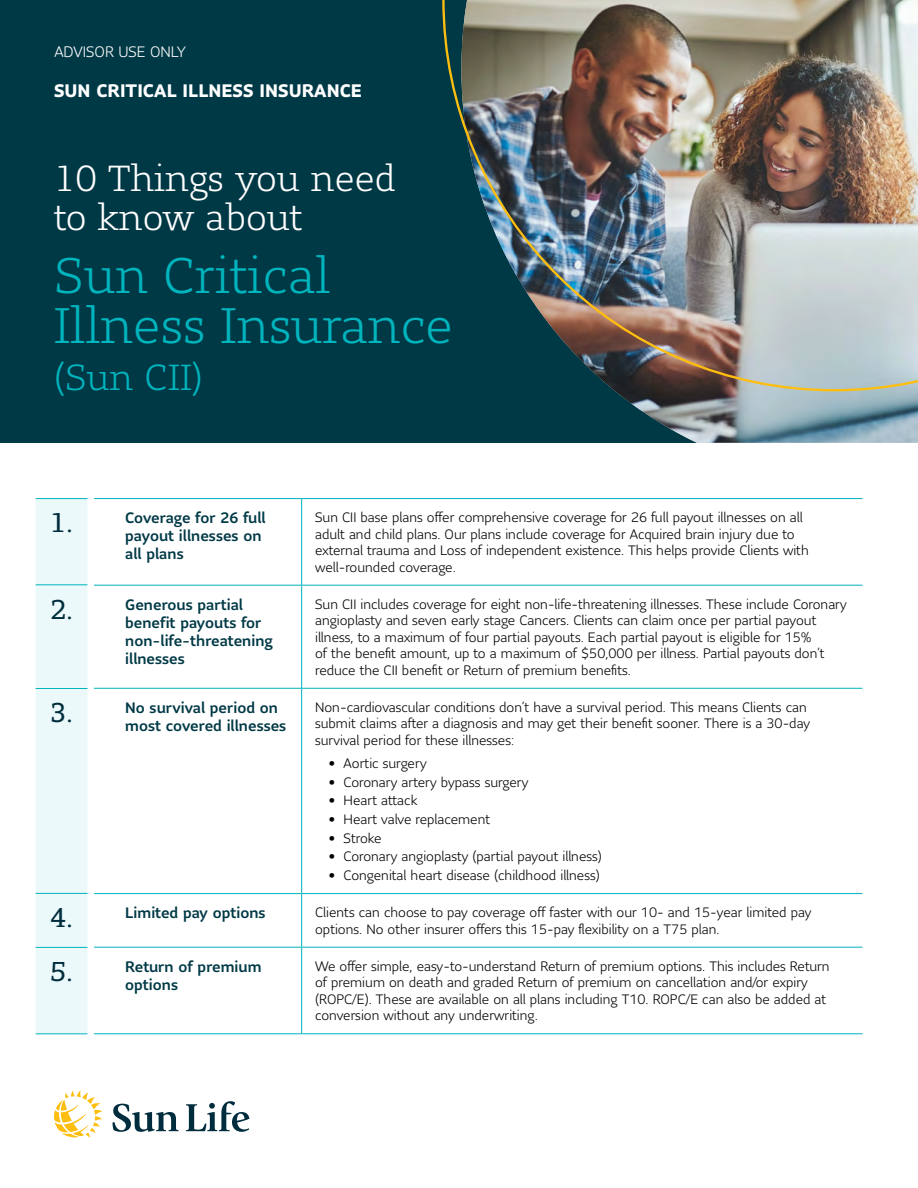
<style>
.page{position:relative;width:918px;height:1188px;background:#fff}
.page>*{position:absolute;margin:0;border:0;box-sizing:border-box;transform-origin:0 0}
.t1{font:300 49.5px/49.5px "Sun Life Serif";color:#00b4bd}
.t2{font:300 36px/39px "Sun Life Serif";color:#fff}
.t3{font:300 36px "Sun Life Serif";color:#00b4bd}
.t4{font:27px/54px "Sun Life Serif";color:#002d3d}
.t5{font:700 18px "Sun Life Sans";color:#fff}
.t6{font:500 15px/18px "Sun Life Sans";color:#003946}
.t7{font:300 15px "Sun Life Sans";color:#fff}
.t8{font:300 13.5px/16.5px "Sun Life Sans";color:#000}
.s1{color:#fff}
</style>
<div class="page">
<div style="left:0;top:0;width:918px;height:443px;background:#003946"></div>
<div style="left:36px;top:499px;width:51px;height:535px;background:#ebf9fa"></div>
<hr style="left:36px;top:688px;width:51px;height:1px;background:#00b4bd">
<hr style="left:36px;top:893px;width:51px;height:1px;background:#00b4bd">
<hr style="left:36px;top:498px;width:51px;height:1px;background:#00b4bd">
<hr style="left:36px;top:585px;width:51px;height:1px;background:#00b4bd">
<hr style="left:36px;top:947px;width:51px;height:1px;background:#00b4bd">
<hr style="left:36px;top:1034px;width:51px;height:1px;background:#00b4bd">
<img style="left:615px;top:391px;width:303px;height:52px">
<img style="left:442px;top:0;width:476px;height:391px">
<hr style="left:301px;top:499px;width:1px;height:86px;background:#00b4bd">
<hr style="left:94px;top:585px;width:208px;height:1px;background:#00b4bd">
<hr style="left:302px;top:585px;width:560px;height:1px;background:#00b4bd">
<hr style="left:301px;top:585px;width:1px;height:103px;background:#00b4bd">
<hr style="left:94px;top:688px;width:208px;height:1px;background:#00b4bd">
<hr style="left:302px;top:688px;width:560px;height:1px;background:#00b4bd">
<hr style="left:301px;top:689px;width:1px;height:204px;background:#00b4bd">
<hr style="left:94px;top:893px;width:208px;height:1px;background:#00b4bd">
<hr style="left:302px;top:893px;width:560px;height:1px;background:#00b4bd">
<hr style="left:301px;top:894px;width:1px;height:53px;background:#00b4bd">
<hr style="left:94px;top:947px;width:208px;height:1px;background:#00b4bd">
<hr style="left:302px;top:947px;width:560px;height:1px;background:#00b4bd">
<hr style="left:301px;top:947px;width:1px;height:87px;background:#00b4bd">
<hr style="left:94px;top:1034px;width:208px;height:1px;background:#00b4bd">
<hr style="left:302px;top:1034px;width:560px;height:1px;background:#00b4bd">
<hr style="left:94px;top:498px;width:208px;height:1px;background:#00b4bd">
<hr style="left:302px;top:498px;width:560px;height:1px;background:#00b4bd">
<svg style="left:113px;top:1104px;width:66px;height:28px"></svg>
<svg style="left:186px;top:1101px;width:63px;height:31px"></svg>
<svg style="left:54px;top:1091px;width:48px;height:47px"></svg>
<p class="t7" style="left:54px;top:42px;width:133px">ADVISOR USE ONLY</p>
<h3 class="t5" style="left:54px;top:78px;width:309px">SUN CRITICAL ILLNESS INSURANCE</h3>
<h2 class="t2" style="left:54px;top:158px;width:343px">10 Thingsyou need to know about</h2>
<h1 class="t1" style="left:54px;top:250px;width:401px">Sun Critical<br>IllnessInsurance</h1>
<h2 class="t3" style="left:54px;top:353px;width:150px">(Sun CII)</h2>
<h3 class="t4" style="left:50px;top:495px;width:25px">1.</h3>
<h3 class="t4" style="left:50px;top:582px;width:25px">2.</h3>
<h3 class="t4" style="left:50px;top:685px;width:25px">3.</h3>
<h3 class="t4" style="left:50px;top:890px;width:25px">4.<br>5.</h3>
<p class="t6" style="left:125px;top:509px;width:142px;text-indent:-18px"><span class="s1">1.</span> Coverage for 26 full payout illnesses on all plans</p>
<p class="t8" style="left:315px;top:509px;width:495px">Sun CII base plans offer comprehensive coverage for 26 full payout illnesses on all adult and child plans. Our plans include coverage for Acquired brain injury due to external trauma and Loss of independent existence. This helps provide Clients with well-rounded coverage.</p>
<p class="t6" style="left:125px;top:595px;width:149px;text-indent:-18px"><span class="s1">2.</span> Generous partial benefit payouts for non-life-threatening illnesses</p>
<p class="t8" style="left:315px;top:595px;width:533px">Sun CII includes coverage for eight non-life-threatening illnesses. These include Coronary angioplasty and seven early stage Cancers. Clients can claim once per partial payout illness, to a maximum of four partial payouts. Each partial payout is eligible for 15%<br>of the benefit amount, up to a maximum of $50,000 per illness. Partial payouts don’t reduce the CII benefit or Return of premium benefits.</p>
<p class="t6" style="left:125px;top:698px;width:163px;text-indent:-18px"><span class="s1">3.</span> No survival period on most covered illnesses</p>
<p class="t8" style="left:315px;top:699px;width:496px">Non-cardiovascular conditions don’t have a survival period. This means Clients can submit claims after a diagnosis and may get their benefit sooner. There is a 30-day survival period for these illnesses:</p>
<p class="t8" style="left:329px;top:755px;width:100px">• Aortic surgery</p>
<p class="t8" style="left:329px;top:773px;width:201px">• Coronary artery bypass surgery</p>
<p class="t8" style="left:329px;top:792px;width:90px">• Heart attack</p>
<p class="t8" style="left:329px;top:811px;width:163px">• Heart valve replacement</p>
<p class="t8" style="left:329px;top:829px;width:54px">• Stroke</p>
<p class="t8" style="left:329px;top:848px;width:275px">• Coronary angioplasty (partial payout illness)</p>
<p class="t8" style="left:329px;top:867px;width:273px">• Congenital heart disease (childhood illness)</p>
<p class="t6" style="left:107px;top:904px;width:160px"><span class="s1">4.</span> Limited pay options</p>
<p class="t8" style="left:315px;top:904px;width:498px">Clients can choose to pay coverage off faster with our 10- and 15-year limited pay options. No other insurer offers this 15-pay flexibility on a T75 plan.</p>
<p class="t6" style="left:125px;top:957px;width:138px;text-indent:-18px"><span class="s1">5.</span> Return of premium options</p>
<p class="t8" style="left:315px;top:957px;width:516px">We offer simple, easy-to-understand Return of premium options. This includes Return of premium on death and graded Return of premium on cancellation and/or expiry (ROPC/E). These are available on all plans including T10. ROPC/E can also be added at conversion without any underwriting.</p>
</div>
